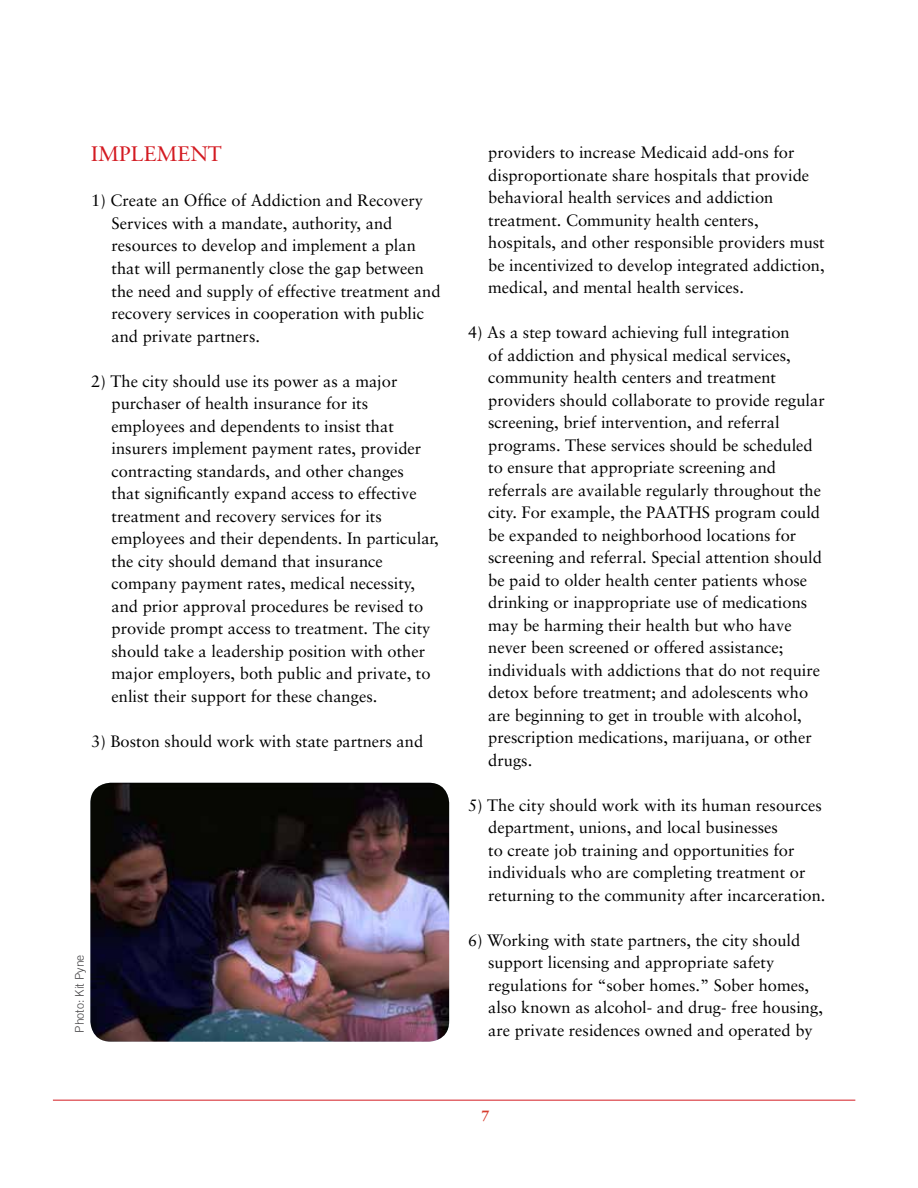
<style>
.page{position:relative;width:918px;height:1188px;background:#fff}
.page>*{position:absolute;margin:0;border:0;box-sizing:border-box;transform-origin:0 0}
.t1{font:21px "Sabon";color:#d31a21}
.t2{font:16.5px/22.5px "Sabon";color:#000}
.t3{font:700 15px "Sabon";color:#d63b2c}
.t4{font:300 12px "Trade Gothic";color:#414042}
</style>
<div class="page">
<hr style="left:53px;top:1100px;width:802px;height:1px;background:#d31a21">
<img style="left:90px;top:783px;width:359px;height:259px">
<p class="t1" style="left:91px;top:142px;width:24px">Implement</p>
<p class="t2" style="left:112px;top:189px;width:331px;text-indent:-20px">1) Create an Office of Addiction and Recovery Services with a mandate, authority, and resources to develop and implement a plan that will permanently close the gap between the need and supply of effective treatment and recovery services in cooperation with public and private partners.</p>
<p class="t2" style="left:112px;top:369px;width:329px;text-indent:-20px">2) The city should use its power as a major purchaser of health insurance for its employees and dependents to insist that insurers implement payment rates, provider contracting standards, and other changes<br>that significantly expand access to effective treatment and recovery services for its employees and their dependents. In particular, the city should demand that insurance company payment rates, medical necessity, and prior approval procedures be revised to provide prompt access to treatment. The city should take a leadership position with other major employers, both public and private, to enlist their support for these changes.</p>
<p class="t2" style="left:91px;top:729px;width:333px">3) Boston should work with state partners and</p>
<p class="t4" style="left:73px;top:1033px;width:80px;rotate:-90deg">Photo: Kit Pyne</p>
<p class="t2" style="left:488px;top:141px;width:338px">providers to increase Medicaid add-ons for disproportionate share hospitals that provide behavioral health services and addiction treatment. Community health centers, hospitals, and other responsible providers must be incentivized to develop integrated addiction, medical, and mental health services.</p>
<p class="t2" style="left:488px;top:321px;width:338px;text-indent:-20px">4) As a step toward achieving full integration<br>of addiction and physical medical services, community health centers and treatment providers should collaborate to provide regular screening, brief intervention, and referral programs. These services should be scheduled to ensure that appropriate screening and referrals are available regularly throughout the city. For example, the PAATHS program could be expanded to neighborhood locations for screening and referral. Special attention should be paid to older health center patients whose drinking or inappropriate use of medications may be harming their health but who have never been screened or offered assistance; individuals with addictions that do not require detox before treatment; and adolescents who are beginning to get in trouble with alcohol, prescription medications, marijuana, or other drugs.</p>
<p class="t2" style="left:488px;top:794px;width:339px;text-indent:-20px">5) The city should work with its human resources department, unions, and local businesses<br>to create job training and opportunities for individuals who are completing treatment or returning to the community after incarceration.</p>
<p class="t2" style="left:488px;top:929px;width:336px;text-indent:-20px">6) Working with state partners, the city should support licensing and appropriate safety regulations for “sober homes.” Sober homes, also known as alcohol- and drug- free housing,</p>
<p class="t2" style="left:488px;top:1019px;width:326px">are private residences owned and operated by</p>
<p class="t3" style="left:481px;top:1106px;width:10px">7</p>
</div>
